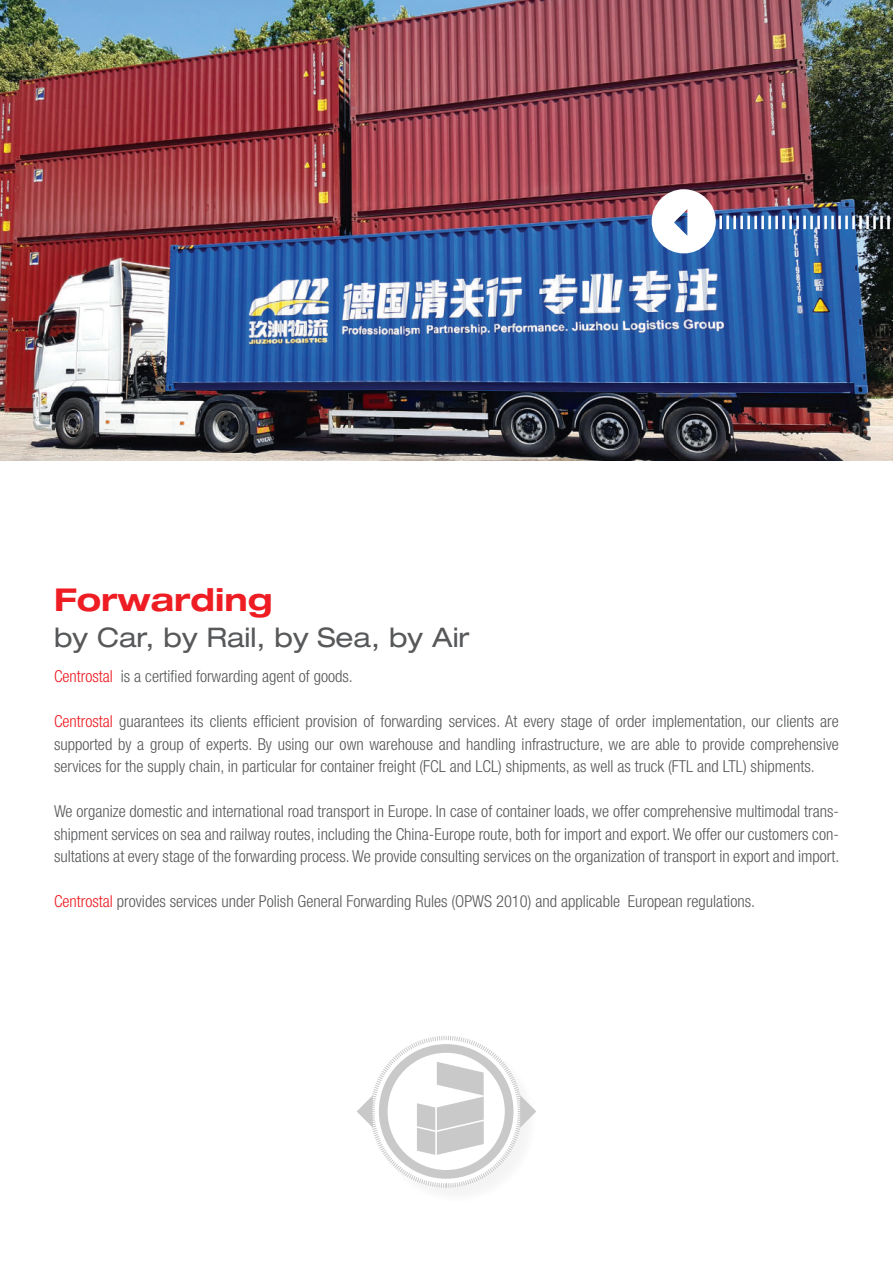
<style>
.page{position:relative;width:893px;height:1263px;background:#fff}
.page>*{position:absolute;margin:0;border:0;box-sizing:border-box;transform-origin:0 0}
.t1{font:700 expanded 31.5px "Helvetica Neue LT Pro";color:#ee1d23}
.t2{font:expanded 27px "Helvetica Neue LT Pro";color:#57585a}
.t3{font:300 condensed 16.5px/22.5px "Helvetica Neue LT Pro";color:#57585a;text-align:justify}
.s1{color:#ee1d23}
</style>
<div class="page">
<img style="left:0;top:0;width:893px;height:460px">
<img style="left:650px;top:188px;width:243px;height:67px">
<svg style="left:357px;top:1036px;width:179px;height:152px"></svg>
<h1 class="t1" style="left:54px;top:580px;width:220px">Forwarding</h1>
<h2 class="t2" style="left:54px;top:620px;width:417px">by Car, by Rail, by Sea, by Air</h2>
<p class="t3" style="left:54px;top:665px;width:300px"><span class="s1">Centrostal</span> is a certified forwarding agent of goods.</p>
<p class="t3" style="left:54px;top:710px;width:786px"><span class="s1">Centrostal</span> guarantees its clients efficient provision of forwarding services. At every stage of order implementation, our clients are supported by a group of experts. By using our own warehouse and handling infrastructure, we are able to provide comprehensive services for the supply chain, in particular for container freight (FCL and LCL) shipments, as well as truck (FTL and LTL) shipments.</p>
<p class="t3" style="left:54px;top:800px;width:787px">We organize domestic and international road transport in Europe. In case of container loads, we offer comprehensive multimodal trans&shy;shipment services on sea and railway routes, including the China-Europe route, both for import and export. We offer our customers con&shy;sultations at every stage of the forwarding process. We provide consulting services on the organization of transport in export and import.</p>
<p class="t3" style="left:54px;top:890px;width:703px"><span class="s1">Centrostal</span> provides services under Polish General Forwarding Rules (OPWS 2010) and applicable European regulations.</p>
</div>
